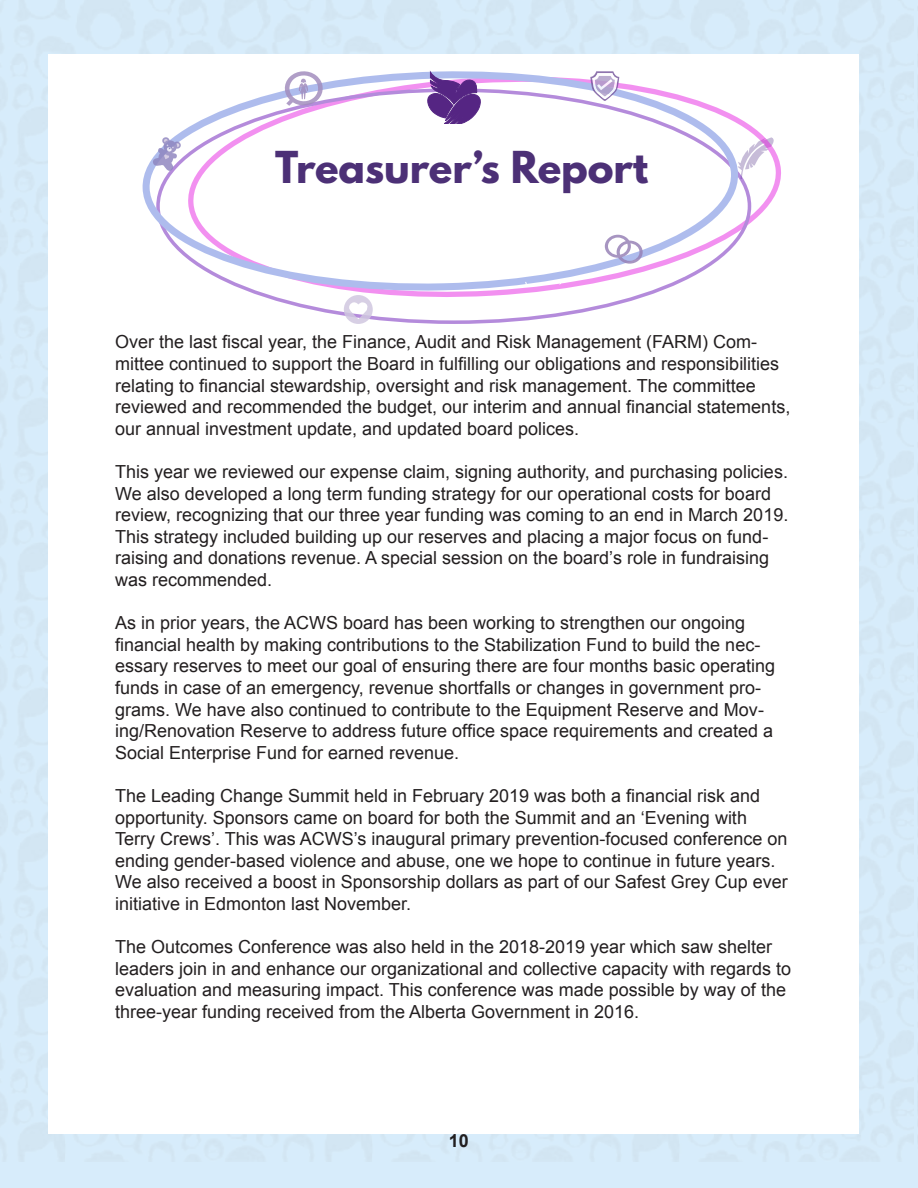
<style>
.page{position:relative;width:918px;height:1188px;background:#fff}
.page>*{position:absolute;margin:0;border:0;box-sizing:border-box;transform-origin:0 0}
.t1{font:700 39px "League Spartan";color:#4c3076}
.t2{font:18px/21.6px "Arial";color:#231f20}
.t3{font:700 18px "Arial";color:#231f20}
</style>
<div class="page">
<div style="left:0;top:0;width:914px;height:1188px;background:#d7ecfb"></div>
<div style="left:48px;top:54px;width:810px;height:1080px;background:#fff"></div>
<svg style="left:255px;top:119px;width:526px;height:183px"></svg>
<svg style="left:142px;top:71px;width:598px;height:223px"></svg>
<svg style="left:684px;top:273px;width:3px;height:4px"></svg>
<svg style="left:643px;top:273px;width:3px;height:4px"></svg>
<svg style="left:344px;top:295px;width:29px;height:29px"></svg>
<svg style="left:605px;top:235px;width:38px;height:29px"></svg>
<svg style="left:152px;top:137px;width:29px;height:36px"></svg>
<svg style="left:283px;top:71px;width:41px;height:36px"></svg>
<svg style="left:590px;top:71px;width:29px;height:30px"></svg>
<svg style="left:425px;top:72px;width:56px;height:52px;background:#8765ac"></svg>
<hr style="left:914px;top:0;width:4px;height:1188px;background:#d7ecfb">
<h1 class="t1" style="left:275px;top:137px;width:375px">Treasurer’s Report</h1>
<p class="t2" style="left:115px;top:331px;width:677px">Over the last fiscal year, the Finance, Audit and Risk Management (FARM) Com&shy;mittee continued to support the Board in fulfilling our obligations and responsibilities relating to financial stewardship, oversight and risk management. The committee reviewed and recommended the budget, our interim and annual financial statements, our annual investment update, and updated board polices.</p>
<p class="t2" style="left:115px;top:461px;width:675px">This year we reviewed our expense claim, signing authority, and purchasing policies.<br>We also developed a long term funding strategy for our operational costs for board review, recognizing that our three year funding was coming to an end in March 2019.<br>This strategy included building up our reserves and placing a major focus on fund&shy;raising and donations revenue. A special session on the board’s role in fundraising was recommended.</p>
<p class="t2" style="left:115px;top:612px;width:662px">As in prior years, the ACWS board has been working to strengthen our ongoing financial health by making contributions to the Stabilization Fund to build the nec&shy;essary reserves to meet our goal of ensuring there are four months basic operating funds in case of an emergency, revenue shortfalls or changes in government pro&shy;grams. We have also continued to contribute to the Equipment Reserve and Mov&shy;ing/Renovation Reserve to address future office space requirements and created a Social Enterprise Fund for earned revenue.</p>
<p class="t2" style="left:115px;top:785px;width:674px">The Leading Change Summit held in February 2019 was both a financial risk and opportunity. Sponsors came on board for both the Summit and an ‘Evening with Terry Crews’. This was ACWS’s inaugural primary prevention-focused conference on ending gender-based violence and abuse, one we hope to continue in future years.<br>We also received a boost in Sponsorship dollars as part of our Safest Grey Cup ever initiative in Edmonton last November.</p>
<p class="t2" style="left:115px;top:936px;width:678px">The Outcomes Conference was also held in the 2018-2019 year which saw shelter leaders join in and enhance our organizational and collective capacity with regards to evaluation and measuring impact. This conference was made possible by way of the three-year funding received from the Alberta Government in 2016.</p>
<p class="t3" style="left:449px;top:1129px;width:22px">10</p>
</div>
